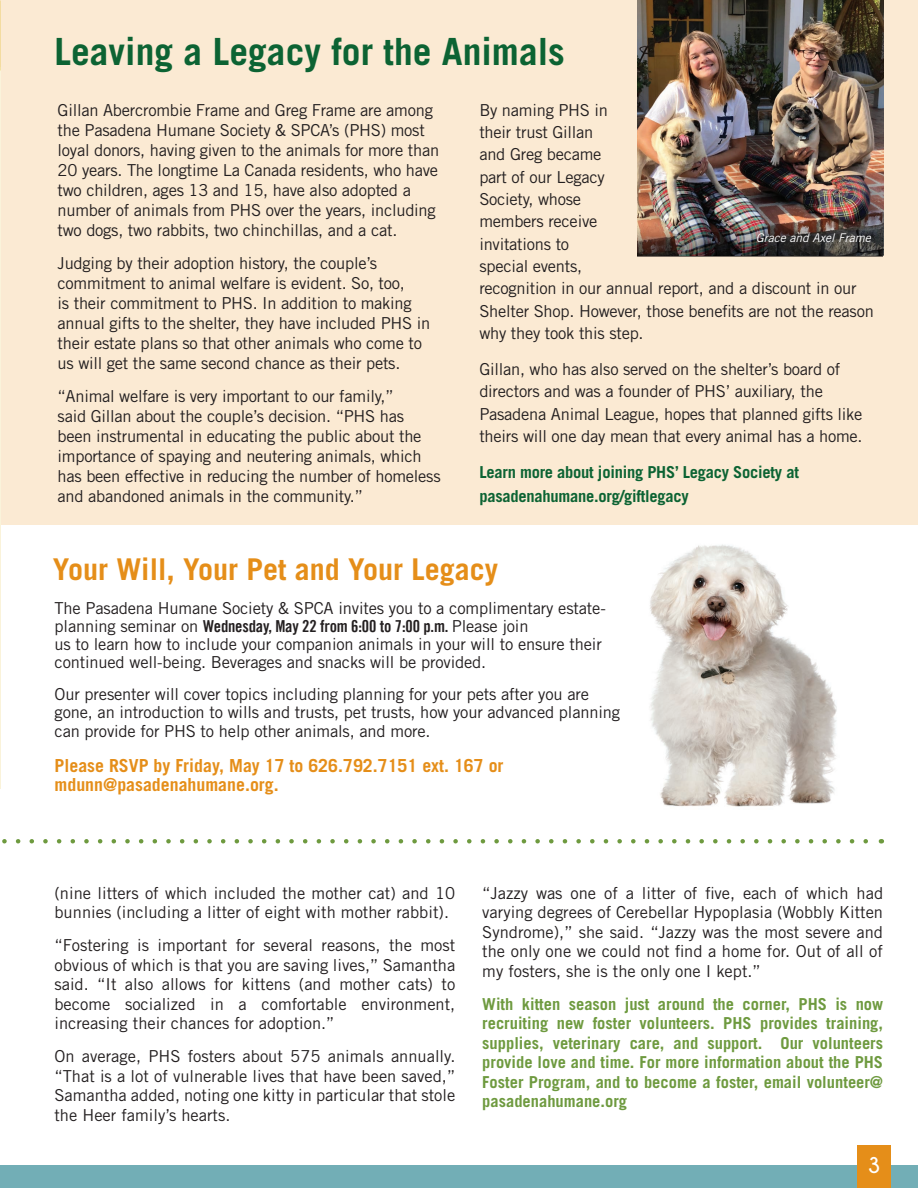
<style>
.page{position:relative;width:918px;height:1188px;background:#fff}
.page>*{position:absolute;margin:0;border:0;box-sizing:border-box;transform-origin:0 0}
.t1{font:700 37.5px "Trade Gothic LT Std";color:#0c6333}
.t2{font:700 30px "Trade Gothic LT Std";color:#e58e19}
.t3{font:700 22.65px "Champagne&Limousines";color:#fff}
.t4{font:700 18px/19.5px "Trade Gothic LT Std";color:#e58e19}
.t5{font:16.5px/20px "Trade Gothic LT Std";letter-spacing:-.015em;color:#231f20}
.t6{font:700 16.5px/19.5px "Trade Gothic LT Std";color:#6e9a3f;text-align:justify}
.t7{font:700 16.5px/24.5px "Trade Gothic LT Std";letter-spacing:-.015em;color:#0c6333}
.t8{font:16.5px "Trade Gothic Bold Cond Twenty";letter-spacing:-.01em;color:#231f20}
.t9{font:italic 12px "Trade Gothic LT Std";color:#fff}
.s1{font-family:"Trade Gothic LT Std"}
</style>
<div class="page">
<div style="left:0;top:0;width:918px;height:525px;background:#fbead3"></div>
<hr style="left:0;top:68px;width:1px;height:721px;background:#faf3da">
<div style="left:0;top:1165px;width:918px;height:23px;background:#72aeb6"></div>
<div style="left:858px;top:1145px;width:33px;height:43px;background:#e58e19"></div>
<svg style="left:2px;top:839px;width:866px;height:5px"></svg>
<img style="left:637px;top:0;width:246px;height:223px">
<img style="left:650px;top:544px;width:187px;height:263px">
<img style="left:637px;top:223px;width:246px;height:34px">
<div style="left:749px;top:225px;width:129px;height:25px;background:#231f20;opacity:.75"></div>
<h1 class="t1" style="left:54px;top:29px;width:512px">Leaving a Legacy for the Animals</h1>
<p class="t5" style="left:58px;top:100px;width:383px">Gillan Abercrombie Frame and Greg Frame are among the Pasadena Humane Society &amp; SPCA’s (PHS) most loyal donors, having given to the animals for more than 20 years. The longtime La Canada residents, who have two children, ages 13 and 15, have also adopted a number of animals from PHS over the years, including two dogs, two rabbits, two chinchillas, and a cat.</p>
<p class="t5" style="left:58px;top:253px;width:374px">Judging by their adoption history, the couple’s commitment to animal welfare is evident. So, too,<br>is their commitment to PHS. In addition to making annual gifts to the shelter, they have included PHS in their estate plans so that other animals who come to us will get the same second chance as their pets.</p>
<p class="t5" style="left:58px;top:386px;width:385px">“Animal welfare is very important to our family,”<br>said Gillan about the couple’s decision. “PHS has been instrumental in educating the public about the importance of spaying and neutering animals, which has been effective in reducing the number of homeless and abandoned animals in the community.”</p>
<p class="t5" style="left:479px;top:98px;width:396px;line-height:22.4px">By naming PHS in<br>their trust Gillan<br>and Greg became<br>part of our Legacy<br>Society, whose<br>members receive<br>invitations to<br>special events,<br>recognition in our annual report, and a discount in our<br>Shelter Shop. However, those benefits are not the reason why they took this step.</p>
<p class="t5" style="left:479px;top:358px;width:385px;line-height:22.4px">Gillan, who has also served on the shelter’s board of directors and was a founder of PHS’ auxiliary, the Pasadena Animal League, hopes that planned gifts like theirs will one day mean that every animal has a home.</p>
<p class="t7" style="left:479px;top:459px;width:321px">Learn more about joining PHS’ Legacy Society at pasadenahumane.org/giftlegacy</p>
<p class="t9" style="left:756px;top:231px;width:120px">Graceand AxelFrame</p>
<h2 class="t2" style="left:53px;top:551px;width:447px">Your Will, Your Pet and Your Legacy</h2>
<p class="t5" style="left:55px;top:598px;width:553px">The Pasadena Humane Society &amp; SPCA invites you to a complimentary estate-</p>
<p class="t8" style="left:55px;top:616px;width:475px"><span class="s1">planning seminar on</span> Wednesday, May 22 from 6:00 to 7:00 p.m. <span class="s1">Please join</span></p>
<p class="t5" style="left:55px;top:635px;width:549px;line-height:18px">us to learn how to include your companion animals in your will to ensure their continued well-being. Beverages and snacks will be provided.</p>
<p class="t5" style="left:55px;top:685px;width:567px;line-height:18px">Our presenter will cover topics including planning for your pets after you are gone, an introduction to wills and trusts, pet trusts, how your advanced planning</p>
<p class="t5" style="left:55px;top:721px;width:378px">can provide for PHS to help other animals, and more.</p>
<p class="t4" style="left:55px;top:755px;width:450px">Please RSVP by Friday, May 17 to 626.792.7151 ext. 167 or mdunn@pasadenahumane.org.</p>
<p class="t5" style="left:54px;top:883px;width:402px;line-height:19.5px">(nine litters of which included the mother cat) and 10 bunnies (including a litter of eight with mother rabbit).</p>
<p class="t5" style="left:54px;top:935px;width:402px;line-height:19.5px;text-align:justify">“Fostering is important for several reasons, the most obvious of which is that you are saving lives,” Samantha said. “It also allows for kittens (and mother cats) to become socialized in a comfortable environment, increasing their chances for adoption.”</p>
<p class="t5" style="left:54px;top:1046px;width:402px;line-height:19.5px;text-align:justify">On average, PHS fosters about 575 animals annually. “That is a lot of vulnerable lives that have been saved,” Samantha added, noting one kitty in particular that stole the Heer family’s hearts.</p>
<p class="t5" style="left:482px;top:883px;width:402px;line-height:19.5px;text-align:justify">“Jazzy was one of a litter of five, each of which had varying degrees of Cerebellar Hypoplasia (Wobbly Kitten Syndrome),” she said. “Jazzy was the most severe and the only one we could not find a home for. Out of all of my fosters, she is the only one I kept.”</p>
<p class="t6" style="left:482px;top:994px;width:402px">With kitten season just around the corner, PHS is now recruiting new foster volunteers. PHS provides training, supplies, veterinary care, and support. Our volunteers provide love and time. For more information about the PHS Foster Program, and to become a foster, email volunteer@ pasadenahumane.org</p>
<h3 class="t3" style="left:868px;top:1153px;width:14px">3</h3>
</div>
